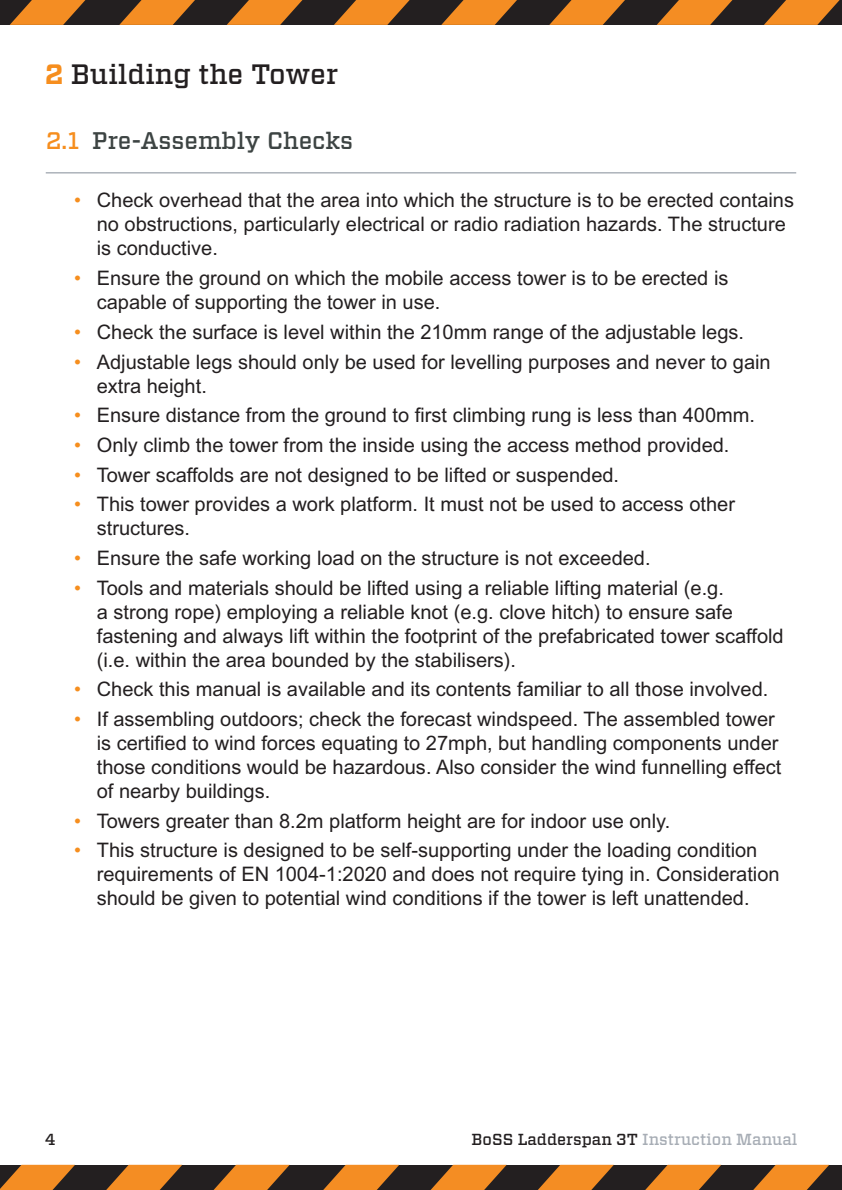
<style>
.page{position:relative;width:842px;height:1190px;background:#fff}
.page>*{position:absolute;margin:0;border:0;box-sizing:border-box;transform-origin:0 0}
.t1{font:500 28px "Vitesse";color:#231f20}
.t2{font:500 24px "Vitesse";color:#3d4443}
.t3{font:20px/24px "Arial MT Std";color:#231f20}
.t4{font:500 16px "Vitesse";color:#a7adb5}
.t5{font:500 16px "Vitesse";color:#231f20}
.s1{font-weight:700;color:#f68e1e}
.s2{color:#f68e1e}
.s3{color:#231f20}
</style>
<div class="page">
<div style="left:0;top:0;width:842px;height:25px;background:#231f20"></div>
<svg style="left:10px;top:0;width:76px;height:25px"></svg>
<svg style="left:119px;top:0;width:76px;height:25px"></svg>
<svg style="left:227px;top:0;width:76px;height:25px"></svg>
<svg style="left:334px;top:0;width:76px;height:25px"></svg>
<svg style="left:441px;top:0;width:76px;height:25px"></svg>
<svg style="left:549px;top:0;width:76px;height:25px"></svg>
<svg style="left:657px;top:0;width:76px;height:25px"></svg>
<div style="left:0;top:1164px;width:842px;height:26px;background:#231f20"></div>
<svg style="left:91px;top:1164px;width:91px;height:26px"></svg>
<svg style="left:198px;top:1164px;width:92px;height:26px"></svg>
<svg style="left:308px;top:1164px;width:91px;height:26px"></svg>
<svg style="left:415px;top:1164px;width:91px;height:26px"></svg>
<svg style="left:522px;top:1164px;width:92px;height:26px"></svg>
<svg style="left:629px;top:1164px;width:92px;height:26px"></svg>
<svg style="left:737px;top:1164px;width:92px;height:26px"></svg>
<hr style="left:46px;top:172px;width:750px;height:1px;background:#a7adb5">
<svg style="left:0;top:1164px;width:75px;height:26px"></svg>
<svg style="left:764px;top:0;width:76px;height:25px"></svg>
<p class="t1" style="left:45px;top:56px;width:295px"><span class="s1">2</span> Building the Tower</p>
<p class="t2" style="left:46px;top:125px;width:309px"><span class="s2">2.1</span> Pre-Assembly Checks</p>
<p class="t3" style="left:97px;top:188px;width:699px;text-indent:-23px"><span class="s2">•</span> Check overhead that the area into which the structure is to be erected contains no obstructions, particularly electrical or radio radiation hazards. The structure is conductive.</p>
<p class="t3" style="left:97px;top:266px;width:633px;text-indent:-23px"><span class="s2">•</span> Ensure the ground on which the mobile access tower is to be erected is capable of supporting the tower in use.</p>
<p class="t3" style="left:74px;top:320px;width:671px"><span class="s2">•</span> Check the surface is level within the 210mm range of the adjustable legs.</p>
<p class="t3" style="left:97px;top:349px;width:675px;text-indent:-23px"><span class="s2">•</span> Adjustable legs should only be used for levelling purposes and never to gain extra height.</p>
<p class="t3" style="left:74px;top:403px;width:682px"><span class="s2">•</span> Ensure distance from the ground to first climbing rung is less than 400mm.</p>
<p class="t3" style="left:74px;top:433px;width:657px"><span class="s2">•</span> Only climb the tower from the inside using the access method provided.</p>
<p class="t3" style="left:74px;top:462px;width:546px"><span class="s2">•</span> Tower scaffolds are not designed to be lifted or suspended.</p>
<p class="t3" style="left:97px;top:492px;width:640px;text-indent:-23px"><span class="s2">•</span> This tower provides a work platform. It must not be used to access other structures.</p>
<p class="t3" style="left:74px;top:546px;width:578px"><span class="s2">•</span> Ensure the safe working load on the structure is not exceeded.</p>
<p class="t3" style="left:97px;top:575px;width:688px;text-indent:-23px"><span class="s2">•</span> Tools and materials should be lifted using a reliable lifting material (e.g.<br>a strong rope) employing a reliable knot (e.g. clove hitch) to ensure safe fastening and always lift within the footprint of the prefabricated tower scaffold (i.e. within the area bounded by the stabilisers).</p>
<p class="t3" style="left:74px;top:677px;width:696px"><span class="s2">•</span> Check this manual is available and its contents familiar to all those involved.</p>
<p class="t3" style="left:97px;top:707px;width:686px;text-indent:-23px"><span class="s2">•</span> If assembling outdoors; check the forecast windspeed. The assembled tower is certified to wind forces equating to 27mph, but handling components under those conditions would be hazardous. Also consider the wind funnelling effect of nearby buildings.</p>
<p class="t3" style="left:74px;top:808px;width:597px"><span class="s2">•</span> Towers greater than 8.2m platform height are for indoor use only.</p>
<p class="t3" style="left:97px;top:838px;width:684px;text-indent:-23px"><span class="s2">•</span> This structure is designed to be self-supporting under the loading condition requirements of EN 1004-1:2020 and does not require tying in. Consideration should be given to potential wind conditions if the tower is left unattended.</p>
<p class="t5" style="left:45px;top:1129px;width:12px">4</p>
<p class="t4" style="left:471px;top:1129px;width:327px"><span class="s3">BoSS Ladderspan 3T</span> Instruction Manual</p>
</div>
